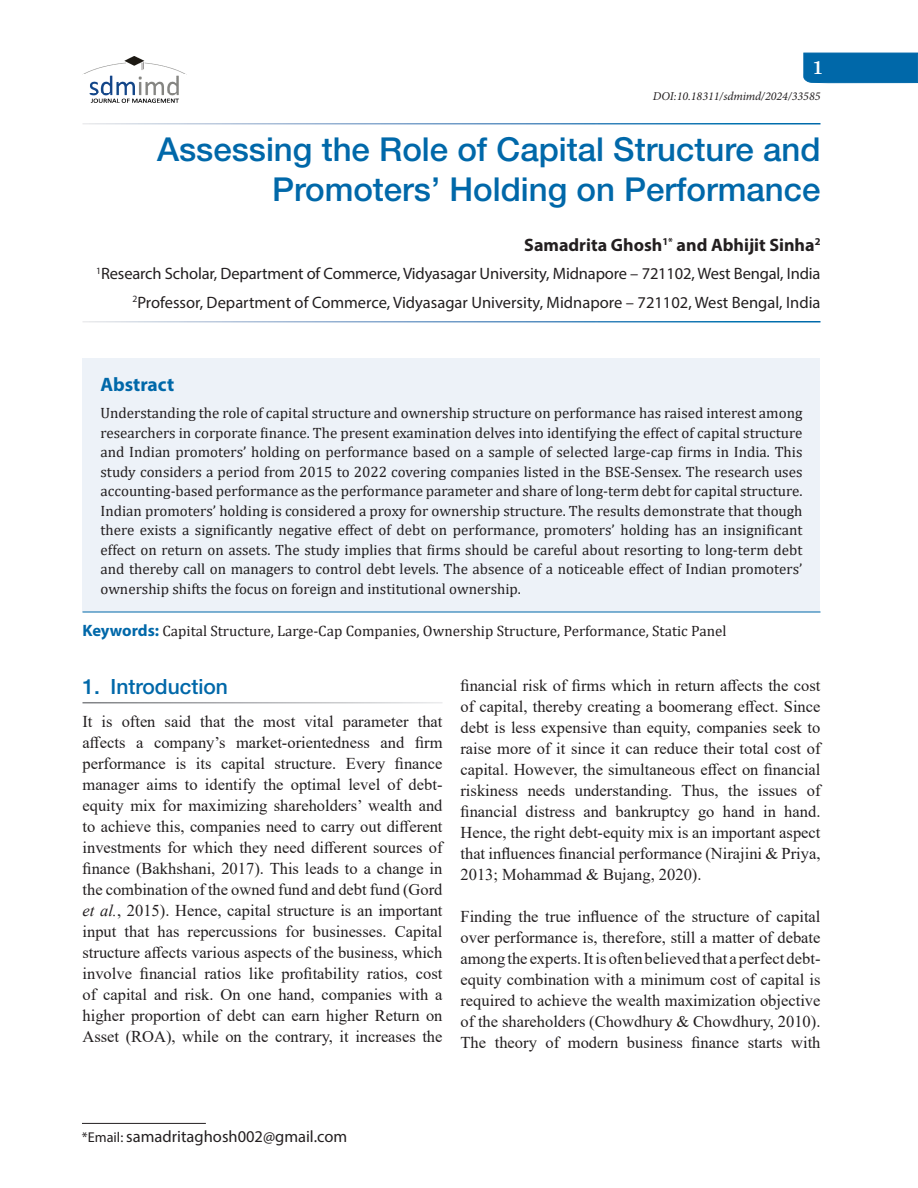
<style>
.page{position:relative;width:918px;height:1188px;background:#fff}
.page>*{position:absolute;margin:0;border:0;box-sizing:border-box;transform-origin:0 0}
.AT{font:500 33px/40.5px "Helvetica Neue LT Std";color:#0068a9;text-align:right}
.t1{font:500 21px "Helvetica Neue LT Std";color:#0068a9}
.Abs_Head{font:700 19.5px "Myriad Pro";color:#0068a9}
.Folio{font:700 18.75px "Century Schoolbook";color:#fff}
.Author{font:700 18px "Myriad Pro";color:#231f20}
.Text{font:16.5px/21px "Times New Roman";color:#231f20;text-align:justify}
.Text_Ind{font:16.5px/21px "Times New Roman";color:#231f20;text-align:justify}
.Affiliation{font:16.5px "Myriad Pro";letter-spacing:-.01em;color:#231f20}
.Footnote{font:16.5px "Myriad Pro";color:#231f20}
.Abs_Text1{font:15px/19.5px "Cambria";color:#231f20;text-align:justify}
.Keyword{font:15px "Cambria";color:#231f20}
.TabCH{font:italic 12px "Minion Pro";color:#231f20}
.s1{font-family:"Myriad Pro";font-weight:700;font-size:16.5px;color:#0068a9}
.s2{font-style:italic}
.s3{font-size:14.25px}
</style>
<div class="page">
<div style="left:803px;top:53px;width:115px;height:30px;background:#0068a9"></div>
<div style="left:82px;top:358px;width:738px;height:254px;background:#edf2f8"></div>
<hr style="left:82px;top:612px;width:738px;height:1px;background:#0068a9">
<img style="left:83px;top:56px;width:104px;height:47px">
<hr style="left:82px;top:1123px;width:124px;height:1px;background:#231f20">
<p class="Folio" style="left:813px;top:53px;width:12px">1</p>
<p class="TabCH" style="left:653px;top:88px;width:169px">DOI:10.18311/sdmimd/2024/33585</p>
<p class="AT" style="left:157px;top:128px;width:665px">Assessing the Role of Capital Structure and<br>Promoters’ Holding on Performance</p>
<p class="Author" style="left:524px;top:233px;width:298px">Samadrita Ghosh<sup>1*</sup> and Abhijit Sinha<sup>2</sup></p>
<p class="Affiliation" style="left:96px;top:263px;width:726px"><sup>1</sup>Research Scholar, Department of Commerce, Vidyasagar University, Midnapore – 721102, West Bengal, India</p>
<p class="Affiliation" style="left:132px;top:292px;width:690px"><sup>2</sup>Professor, Department of Commerce, Vidyasagar University, Midnapore – 721102, West Bengal, India</p>
<p class="Abs_Head" style="left:100px;top:372px;width:75px">Abstract</p>
<p class="Abs_Text1" style="left:100px;top:403px;width:704px">Understanding the role of capital structure and ownership structure on performance has raised interest among researchers in corporate finance. The present examination delves into identifying the effect of capital structure and Indian promoters’ holding on performance based on a sample of selected large-cap firms in India. This study considers a period from 2015 to 2022 covering companies listed in the BSE-Sensex. The research uses accounting-based performance as the performance parameter and share of long-term debt for capital structure.<br>Indian promoters’ holding is considered a proxy for ownership structure. The results demonstrate that though there exists a significantly negative effect of debt on performance, promoters’ holding has an insignificant effect on return on assets. The study implies that firms should be careful about resorting to long-term debt and thereby call on managers to control debt levels. The absence of a noticeable effect of Indian promoters’ ownership shifts the focus on foreign and institutional ownership.</p>
<p class="Keyword" style="left:82px;top:622px;width:646px"><span class="s1">Keywords:</span> Capital Structure, Large-Cap Companies, Ownership Structure, Performance, Static Panel</p>
<h1 class="t1" style="left:82px;top:675px;width:147px">1. Introduction</h1>
<p class="Text" style="left:82px;top:711px;width:362px">It is often said that the most vital parameter that affects a company’s market-orientedness and firm performance is its capital structure. Every finance manager aims to identify the optimal level of debt&shy;equity mix for maximizing shareholders’ wealth and to achieve this, companies need to carry out different investments for which they need different sources of finance (Bakhshani, 2017). This leads to a change in the combination of the owned fund and debt fund (Gord <span class="s2">et al.</span>, 2015). Hence, capital structure is an important input that has repercussions for businesses. Capital structure affects various aspects of the business, which involve financial ratios like profitability ratios, cost of capital and risk. On one hand, companies with a higher proportion of debt can earn higher Return on Asset (ROA), while on the contrary, it increases the</p>
<p class="Text" style="left:460px;top:674px;width:362px">financial risk of firms which in return affects the cost of capital, thereby creating a boomerang effect. Since debt is less expensive than equity, companies seek to raise more of it since it can reduce their total cost of capital. However, the simultaneous effect on financial riskiness needs understanding. Thus, the issues of financial distress and bankruptcy go hand in hand.<br>Hence, the right debt-equity mix is an important aspect that influences financial performance (Nirajini &amp; Priya, 2013; Mohammad &amp; Bujang, 2020).</p>
<p class="Text_Ind" style="left:460px;top:905px;width:362px">Finding the true influence of the structure of capital over performance is, therefore, still a matter of debate among the experts. It is often believed that a perfect debt&shy;equity combination with a minimum cost of capital is required to achieve the wealth maximization objective of the shareholders (Chowdhury &amp; Chowdhury, 2010).<br>The theory of modern business finance starts with</p>
<p class="Footnote" style="left:82px;top:1126px;width:267px"><span class="s3">*Email:</span> samadritaghosh002@gmail.com</p>
</div>
